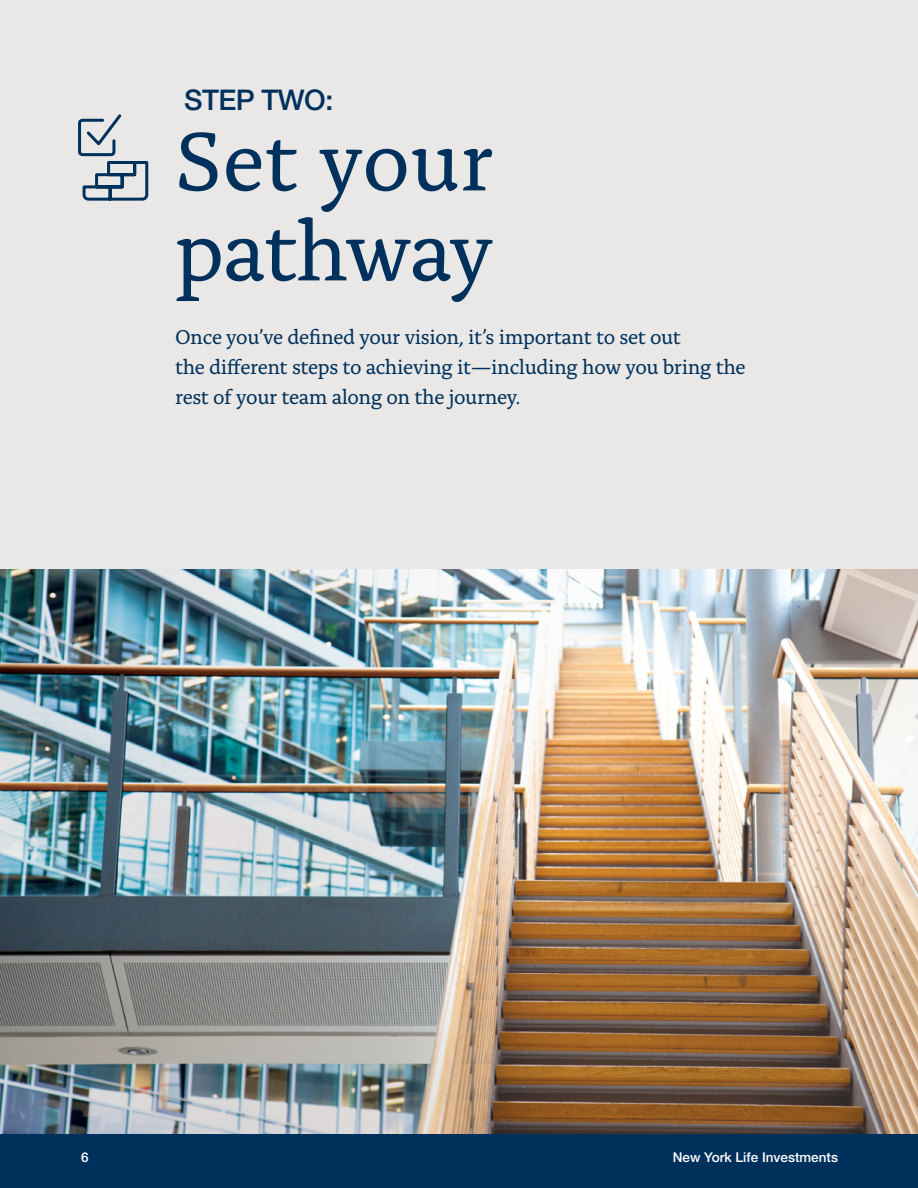
<style>
.page{position:relative;width:918px;height:1188px;background:#fff}
.page>*{position:absolute;margin:0;border:0;box-sizing:border-box;transform-origin:0 0}
.t1{font:87px/90px "Alda Pro";letter-spacing:-.02em;color:#00315c}
.t2{font:500 28.5px "Helvetica Neue LT Std";letter-spacing:-.02em;color:#00315c}
.t3{font:21px/30px "Alda Pro";letter-spacing:-.02em;color:#00315c}
.t4{font:500 13.5px "Helvetica Neue LT Std";color:#fff}
</style>
<div class="page">
<div style="left:0;top:1134px;width:918px;height:54px;background:#00315c"></div>
<div style="left:0;top:0;width:918px;height:1134px;background:#e9e8e6"></div>
<svg style="left:78px;top:114px;width:71px;height:87px"></svg>
<img style="left:0;top:569px;width:918px;height:565px">
<p class="t2" style="left:184px;top:82px;width:151px">STEP TWO:</p>
<p class="t1" style="left:175px;top:110px;width:321px">Set your pathway</p>
<p class="t3" style="left:175px;top:321px;width:572px">Once you’ve defined your vision, it’s important to set out<br>the different steps to achieving it—including how you bring the rest of your team along on the journey.</p>
<p class="t4" style="left:81px;top:1149px;width:9px">6</p>
<p class="t4" style="left:673px;top:1149px;width:167px">New York Life Investments</p>
</div>
